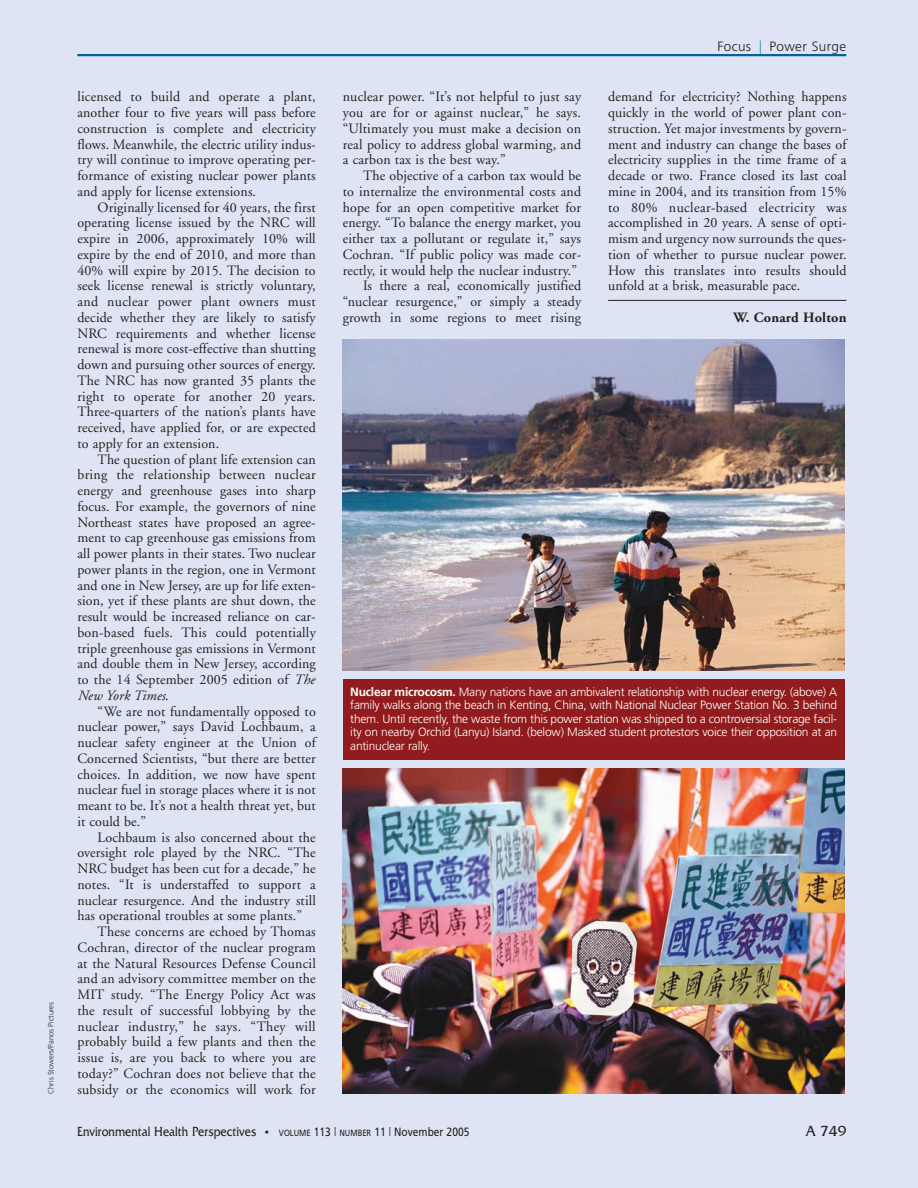
<style>
.page{position:relative;width:918px;height:1188px;background:#dee4f3}
.page>*{position:absolute;margin:0;border:0;box-sizing:border-box;transform-origin:0 0}
.t1{font:15px "Friz Quadrata IT Cby BT";color:#231f20}
.t2{font:14.25px/15.8px "Adobe Garamond";letter-spacing:.01em;color:#231f20;text-align:justify}
.t3{font:700 14.25px "Adobe Garamond";letter-spacing:.015em;color:#231f20}
.t4{font:13.5px "Friz Quadrata IT Cby BT";color:#231f20;scale:.85 1}
.t5{font:300 13.5px "Frutiger";letter-spacing:.03em;color:#231f20}
.t6{font:300 12px/13.5px "Frutiger";letter-spacing:-.015em;color:#fff;text-align:justify}
.t7{font:300 7.5px "Frutiger";color:#231f20}
.s1{font-style:italic}
.s2{font-size:18px;color:#0062a2}
.s3{font-weight:700}
.s4{font-size:10.5px}
.s5{font-family:"Frutiger";font-size:9px}
.s6{font-family:"Frutiger";font-size:12px}
.s7{font-family:"Frutiger";font-weight:300;font-size:12px}
</style>
<div class="page">
<hr style="left:608px;top:300px;width:239px;height:1px;background:#231f20">
<hr style="left:77px;top:54px;width:769px;height:2px;background:#0062a2">
<img style="left:343px;top:340px;width:502px;height:330px">
<img style="left:343px;top:769px;width:502px;height:325px">
<div style="left:343px;top:679px;width:502px;height:81px;background:#921c1d"></div>
<p class="t7" style="left:48px;top:1094px;width:93px;rotate:-90deg">Chris Stowers/Panos Pictures</p>
<p class="t2" style="left:77px;top:90px;width:240px">licensed to build and operate a plant, another four to five years will pass before construction is complete and electricity flows. Meanwhile, the electric utility indus&shy;try will continue to improve operating per&shy;formance of existing nuclear power plants and apply for license extensions.</p>
<p class="t2" style="left:77px;top:200px;width:240px;text-indent:20px">Originally licensed for 40 years, the first operating license issued by the NRC will expire in 2006, approximately 10% will expire by the end of 2010, and more than 40% will expire by 2015. The decision to seek license renewal is strictly voluntary, and nuclear power plant owners must decide whether they are likely to satisfy NRC requirements and whether license renewal is more cost-effective than shutting down and pursuing other sources of energy.<br>The NRC has now granted 35 plants the right to operate for another 20 years.<br>Three-quarters of the nation’s plants have received, have applied for, or are expected to apply for an extension.</p>
<p class="t2" style="left:77px;top:452px;width:240px;text-indent:20px">The question of plant life extension can bring the relationship between nuclear energy and greenhouse gases into sharp focus. For example, the governors of nine Northeast states have proposed an agree&shy;ment to cap greenhouse gas emissions from all power plants in their states. Two nuclear power plants in the region, one in Vermont and one in New Jersey, are up for life exten&shy;sion, yet if these plants are shut down, the result would be increased reliance on car&shy;bon-based fuels. This could potentially triple greenhouse gas emissions in Vermont and double them in New Jersey, according to the 14 September 2005 edition of <span class="s1">The New York Times</span>.</p>
<p class="t2" style="left:77px;top:704px;width:240px;text-indent:20px">“We are not fundamentally opposed to nuclear power,” says David Lochbaum, a nuclear safety engineer at the Union of Concerned Scientists, “but there are better choices. In addition, we now have spent nuclear fuel in storage places where it is not meant to be. It’s not a health threat yet, but it could be.”</p>
<p class="t2" style="left:98px;top:830px;width:220px">Lochbaum is also concerned about the</p>
<p class="t2" style="left:77px;top:846px;width:240px">oversight role played by the NRC. “The</p>
<p class="t2" style="left:77px;top:862px;width:240px">NRC budget has been cut for a decade,” he</p>
<p class="t2" style="left:77px;top:878px;width:240px">notes. “It is understaffed to support a</p>
<p class="t2" style="left:77px;top:893px;width:240px">nuclear resurgence. And the industry still</p>
<p class="t2" style="left:77px;top:909px;width:226px">has operational troubles at some plants.”</p>
<p class="t2" style="left:98px;top:925px;width:220px">These concerns are echoed by Thomas</p>
<p class="t2" style="left:77px;top:941px;width:240px">Cochran, director of the nuclear program</p>
<p class="t2" style="left:77px;top:956px;width:240px">at the Natural Resources Defense Council</p>
<p class="t2" style="left:77px;top:972px;width:240px">and an advisory committee member on the</p>
<p class="t2" style="left:77px;top:988px;width:240px">MIT study. “The Energy Policy Act was</p>
<p class="t2" style="left:77px;top:1004px;width:240px">the result of successful lobbying by the</p>
<p class="t2" style="left:77px;top:1019px;width:240px">nuclear industry,” he says. “They will</p>
<p class="t2" style="left:77px;top:1035px;width:240px">probably build a few plants and then the</p>
<p class="t2" style="left:77px;top:1051px;width:240px">issue is, are you back to where you are</p>
<p class="t2" style="left:77px;top:1067px;width:240px">today?” Cochran does not believe that the</p>
<p class="t2" style="left:77px;top:1082px;width:240px">subsidy or the economics will work for</p>
<p class="t2" style="left:343px;top:90px;width:240px">nuclear power. “It’s not helpful to just say you are for or against nuclear,” he says. “Ultimately you must make a decision on real policy to address global warming, and a carbon tax is the best way.”</p>
<p class="t2" style="left:343px;top:169px;width:240px;text-align:right">The objective of a carbon tax would be<br>to internalize the environmental costs and hope for an open competitive market for energy. “To balance the energy market, you either tax a pollutant or regulate it,” says Cochran. “If public policy was made cor&shy;rectly, it would help the nuclear industry.” Is there a real, economically justified “nuclear resurgence,” or simply a steady growth in some regions to meet rising</p>
<p class="t5" style="left:717px;top:41px;width:130px">Focus <span class="s2">|</span> Power Surge</p>
<p class="t2" style="left:608px;top:90px;width:240px">demand for electricity? Nothing happens quickly in the world of power plant con&shy;struction. Yet major investments by govern&shy;ment and industry can change the bases of electricity supplies in the time frame of a decade or two. France closed its last coal mine in 2004, and its transition from 15% to 80% nuclear-based electricity was accomplished in 20 years. A sense of opti&shy;mism and urgency now surrounds the ques&shy;tion of whether to pursue nuclear power.<br>How this translates into results should unfold at a brisk, measurable pace.</p>
<p class="t3" style="left:734px;top:311px;width:114px">W. Conard Holton</p>
<p class="t6" style="left:350px;top:686px;width:488px"><span class="s3">Nuclear microcosm.</span> Many nations have an ambivalent relationship with nuclear energy. (above) A family walks along the beach in Kenting, China, with National Nuclear Power Station No. 3 behind them. Until recently, the waste from this power station was shipped to a controversial storage facil&shy;ity on nearby Orchid (Lanyu) Island. (below) Masked student protestors voice their opposition at an antinuclear rally.</p>
<p class="t4" style="left:77px;top:1126px;width:463px">Environmental Health Perspectives <span class="s4">•</span> <span class="s5">VOLUME</span> <span class="s6">113</span> <span class="s7">|</span> <span class="s5">NUMBER</span> <span class="s6">11</span> <span class="s7">|</span> <span class="s6">November 2005</span></p>
<p class="t1" style="left:806px;top:1125px;width:42px">A 749</p>
</div>
